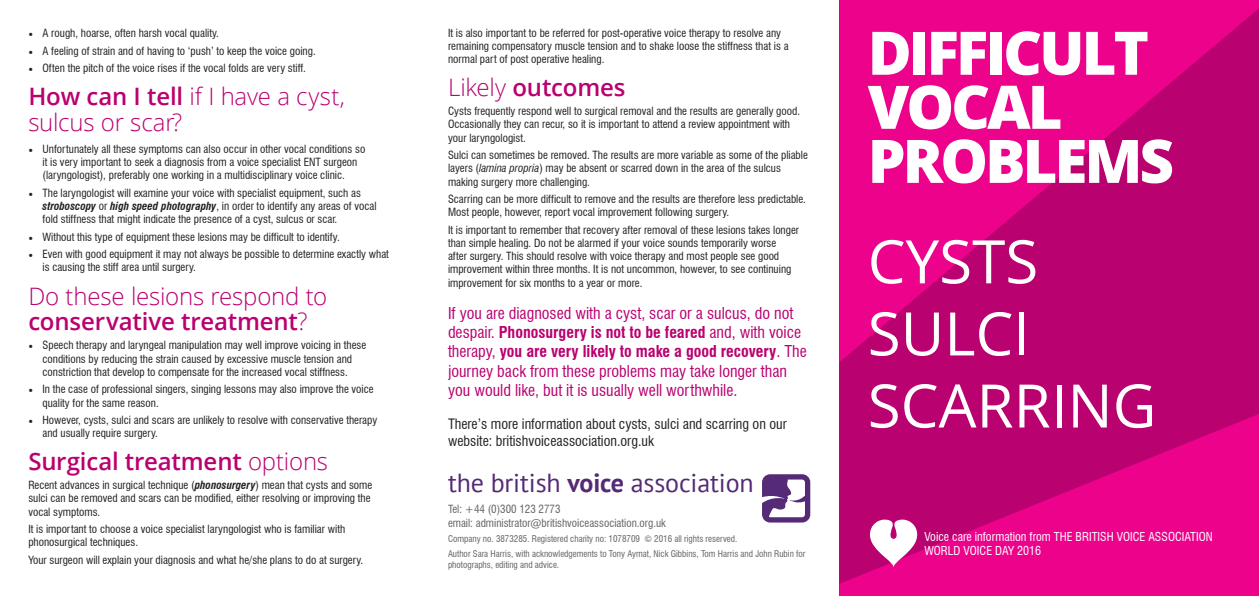
<style>
.page{position:relative;width:1259px;height:596px;background:#fff}
.page>*{position:absolute;margin:0;border:0;box-sizing:border-box;transform-origin:0 0}
.t1{font:800 60px/54px "Open Sans";letter-spacing:-.05em;color:#fff}
.t2{font:60px/72px "Open Sans";color:#fff}
.Subhead{font:26px "PT Sans";letter-spacing:-.005em;color:#542a76}
.Subhead-2{font:300 24px/25.8px "Open Sans";letter-spacing:-.01em;color:#ba0170}
.Subhead-3{font:600 24px "Open Sans";letter-spacing:-.01em;color:#ba0170}
.t3{font:condensed 16px/19.2px "Swiss 721 BT";color:#ba0170}
.t4{font:condensed 14px/16.8px "Swiss 721 BT";color:#231f20}
.t5{font:condensed 12px "Swiss 721 BT";color:#fff}
.t6{font:condensed 11px/13.2px "Swiss 721 BT";color:#231f20}
.t7{font:condensed 11px/13.2px "Swiss 721 BT";color:#636366}
.t8{font:condensed 9px/10.8px "Swiss 721 BT";color:#636366}
.s1{font-family:"Minion Pro";font-stretch:normal;font-size:12px}
.s2{font-weight:600}
.s3{font-weight:700;font-style:italic}
.s4{font-weight:300}
.s5{font-style:italic}
.s6{font-weight:700}
</style>
<div class="page">
<div style="left:839px;top:0;width:420px;height:595px;background:#ba0170"></div>
<svg style="left:839px;top:0;width:420px;height:362px;fill:#ed028c"></svg>
<svg style="left:839px;top:414px;width:420px;height:181px;fill:#ed028c"></svg>
<svg style="left:867px;top:519px;width:52px;height:48px"></svg>
<div style="left:762px;top:474px;width:48px;height:48px;border:5px solid #552a77;border-radius:6px"></div>
<svg style="left:762px;top:476px;width:44px;height:43px"></svg>
<p class="t6" style="left:28px;top:27px;width:192px"><span class="s1">•</span> A rough, hoarse, often harsh vocal quality.</p>
<p class="t6" style="left:28px;top:44px;width:289px"><span class="s1">•</span> A feeling of strain and of having to ‘push’ to keep the voice going.</p>
<p class="t6" style="left:28px;top:61px;width:279px"><span class="s1">•</span> Often the pitch of the voice rises if the vocal folds are very stiff.</p>
<p class="Subhead-2" style="left:28px;top:83px;width:318px"><span class="s2">How can I tell</span> if I have a cyst, sulcus or scar?</p>
<p class="t6" style="left:28px;top:142px;width:338px;text-align:center"><span class="s1">•</span> Unfortunately all these symptoms can also occur in other vocal conditions so it is very important to seek a diagnosis from a voice specialist ENT surgeon (laryngologist), preferably one working in a multidisciplinary voice clinic.</p>
<p class="t6" style="left:43px;top:186px;width:336px;text-indent:-14px"><span class="s1">•</span> The laryngologist will examine your voice with specialist equipment, such as <span class="s3">stroboscopy</span> or <span class="s3">high speed photography</span>, in order to identify any areas of vocal fold stiffness that might indicate the presence of a cyst, sulcus or scar.</p>
<p class="t6" style="left:28px;top:230px;width:313px"><span class="s1">•</span> Without this type of equipment these lesions may be difficult to identify.</p>
<p class="t6" style="left:43px;top:247px;width:348px;text-indent:-14px"><span class="s1">•</span> Even with good equipment it may not always be possible to determine exactly what is causing the stiff area until surgery.</p>
<p class="Subhead-2" style="left:28px;top:282px;width:300px">Do these lesions respond to <span class="s2">conservative treatment</span>?</p>
<p class="t6" style="left:28px;top:338px;width:339px;text-align:center"><span class="s1">•</span> Speech therapy and laryngeal manipulation may well improve voicing in these conditions by reducing the strain caused by excessive muscle tension and constriction that develop to compensate for the increased vocal stiffness.</p>
<p class="t6" style="left:43px;top:382px;width:333px;text-indent:-14px"><span class="s1">•</span> In the case of professional singers, singing lessons may also improve the voice quality for the same reason.</p>
<p class="t6" style="left:43px;top:413px;width:336px;text-indent:-14px"><span class="s1">•</span> However, cysts, sulci and scars are unlikely to resolve with conservative therapy and usually require surgery.</p>
<p class="Subhead-3" style="left:28px;top:445px;width:301px">Surgical treatment <span class="s4">options</span></p>
<p class="t6" style="left:28px;top:478px;width:345px">Recent advances in surgical technique (<span class="s3">phonosurgery</span>) mean that cysts and some sulci can be removed and scars can be modified, either resolving or improving the vocal symptoms.</p>
<p class="t6" style="left:28px;top:522px;width:318px">It is important to choose a voice specialist laryngologist who is familiar with phonosurgical techniques.</p>
<p class="t6" style="left:28px;top:553px;width:336px">Your surgeon will explain your diagnosis and what he/she plans to do at surgery.</p>
<p class="t6" style="left:448px;top:26px;width:342px">It is also important to be referred for post-operative voice therapy to resolve any remaining compensatory muscle tension and to shake loose the stiffness that is a normal part of post operative healing.</p>
<p class="Subhead-3" style="left:448px;top:71px;width:179px"><span class="s4">Likely</span> outcomes</p>
<p class="t6" style="left:448px;top:104px;width:354px">Cysts frequently respond well to surgical removal and the results are generally good.<br>Occasionally they can recur, so it is important to attend a review appointment with your laryngologist.</p>
<p class="t6" style="left:448px;top:148px;width:361px">Sulci can sometimes be removed. The results are more variable as some of the pliable layers (<span class="s5">lamina propria</span>) may be absent or scarred down in the area of the sulcus making surgery more challenging.</p>
<p class="t6" style="left:448px;top:192px;width:359px">Scarring can be more difficult to remove and the results are therefore less predictable.<br>Most people, however, report vocal improvement following surgery.</p>
<p class="t6" style="left:448px;top:223px;width:352px">It is important to remember that recovery after removal of these lesions takes longer than simple healing. Do not be alarmed if your voice sounds temporarily worse<br>after surgery. This should resolve with voice therapy and most people see good improvement within three months. It is not uncommon, however, to see continuing improvement for six months to a year or more.</p>
<p class="t3" style="left:448px;top:303px;width:360px">If you are diagnosed with a cyst, scar or a sulcus, do not despair. <span class="s6">Phonosurgery is not to be feared</span> and, with voice therapy, <span class="s6">you are very likely to make a good recovery</span>. The journey back from these problems may take longer than you would like, but it is usually well worthwhile.</p>
<p class="t4" style="left:448px;top:415px;width:340px">There’s more information about cysts, sulci and scarring on our website: britishvoiceassociation.org.uk</p>
<p class="Subhead" style="left:448px;top:466px;width:307px">the british <span class="s6">voice</span> association</p>
<p class="t7" style="left:448px;top:502px;width:219px">Tel: +44 (0)300 123 2773<br>email: administrator@britishvoiceassociation.org.uk</p>
<p class="t8" style="left:448px;top:532px;width:291px">Company no. 3873285. Registered charity no: 1078709 © 2016 all rights reserved.</p>
<p class="t8" style="left:448px;top:547px;width:359px">Author Sara Harris, with acknowledgements to Tony Aymat, Nick Gibbins, Tom Harris and John Rubin for photographs, editing and advice.</p>
<p class="t1" style="left:867px;top:23px;width:308px">DIFFICULT<br>VOCAL<br>PROBLEMS</p>
<p class="t2" style="left:867px;top:224px;width:290px">CYSTS<br>SULCI<br>SCARRING</p>
<p class="t5" style="left:924px;top:528px;width:290px">Voice care information from THE BRITISH VOICE ASSOCIATION</p>
<p class="t5" style="left:924px;top:543px;width:118px">WORLD VOICE DAY 2016</p>
</div>
